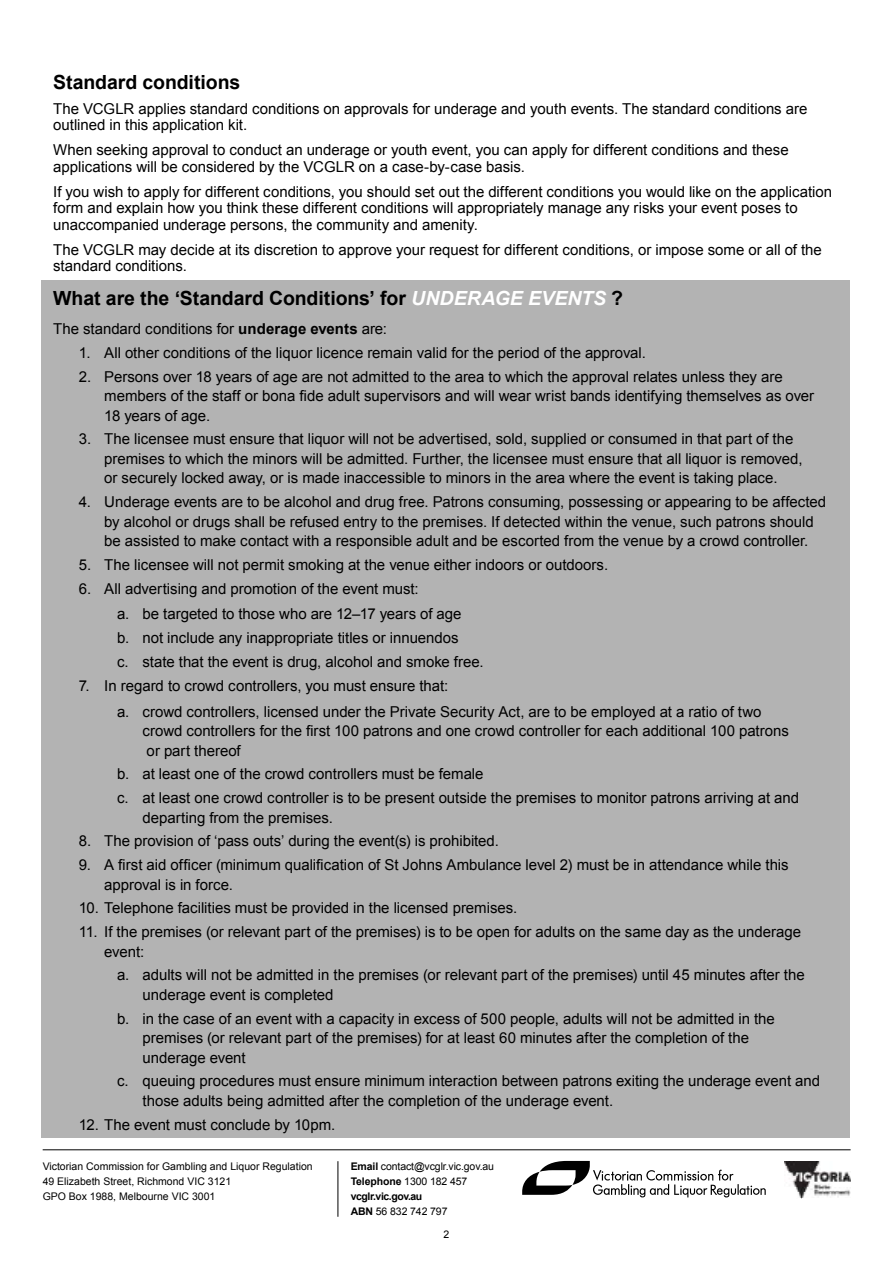
<style>
.page{position:relative;width:893px;height:1263px;background:#fff}
.page>*{position:absolute;margin:0;border:0;box-sizing:border-box;transform-origin:0 0}
.t1{font:700 19.5px "Arial";letter-spacing:-.005em;color:#000}
.t2{font:15px/19.5px "Arial";color:#000}
.t3{font:10.5px/15px "Arial";color:#000}
.s1{font-style:italic;color:#fff}
.s2{font-weight:700}
</style>
<div class="page">
<hr style="left:43px;top:1149px;width:808px;height:1px;background:#000">
<hr style="left:338px;top:1161px;width:1px;height:56px;background:#000">
<img style="left:785px;top:1161px;width:66px;height:38px">
<svg style="left:522px;top:1161px;width:244px;height:36px"></svg>
<div style="left:41px;top:280px;width:809px;height:857px;background:#b3b3b3"></div>
<h1 class="t1" style="left:53px;top:69px;width:189px">Standard conditions</h1>
<p class="t2" style="left:53px;top:100px;width:756px;line-height:16.5px">The VCGLR applies standard conditions on approvals for underage and youth events. The standard conditions are outlined in this application kit.</p>
<p class="t2" style="left:53px;top:142px;width:737px;line-height:16.5px">When seeking approval to conduct an underage or youth event, you can apply for different conditions and these applications will be considered by the VCGLR on a case-by-case basis.</p>
<p class="t2" style="left:53px;top:183px;width:780px;line-height:16.5px">If you wish to apply for different conditions, you should set out the different conditions you would like on the application form and explain how you think these different conditions will appropriately manage any risks your event poses to unaccompanied underage persons, the community and amenity.</p>
<p class="t2" style="left:53px;top:241px;width:770px;line-height:16.5px">The VCGLR may decide at its discretion to approve your request for different conditions, or impose some or all of the standard conditions.</p>
<h1 class="t1" style="left:53px;top:285px;width:571px">What are the ‘Standard Conditions’ for <span class="s1">UNDERAGE EVENTS</span> ?</h1>
<p class="t2" style="left:53px;top:319px;width:335px">The standard conditions for <span class="s2">underage events</span> are:</p>
<p class="t2" style="left:79px;top:343px;width:569px">1. All other conditions of the liquor licence remain valid for the period of the approval.</p>
<p class="t2" style="left:104px;top:367px;width:711px;text-indent:-26px">2. Persons over 18 years of age are not admitted to the area to which the approval relates unless they are members of the staff or bona fide adult supervisors and will wear wrist bands identifying themselves as over<br>18 years of age.</p>
<p class="t2" style="left:104px;top:429px;width:700px;text-indent:-26px">3. The licensee must ensure that liquor will not be advertised, sold, supplied or consumed in that part of the premises to which the minors will be admitted. Further, the licensee must ensure that all liquor is removed, or securely locked away, or is made inaccessible to minors in the area where the event is taking place.</p>
<p class="t2" style="left:104px;top:492px;width:723px;text-indent:-26px">4. Underage events are to be alcohol and drug free. Patrons consuming, possessing or appearing to be affected by alcohol or drugs shall be refused entry to the premises. If detected within the venue, such patrons should be assisted to make contact with a responsible adult and be escorted from the venue by a crowd controller.</p>
<p class="t2" style="left:79px;top:555px;width:531px">5. The licensee will not permit smoking at the venue either indoors or outdoors.</p>
<p class="t2" style="left:117px;top:575px;width:346px;line-height:25.8px;text-indent:-38px">6. All advertising and promotion of the event must:<br>a. be targeted to those who are 12–17 years of age</p>
<p class="t2" style="left:117px;top:626px;width:368px;line-height:23.7px">b. not include any inappropriate titles or innuendos<br>c. state that the event is drug, alcohol and smoke free.</p>
<p class="t2" style="left:117px;top:673px;width:646px;line-height:25.8px;text-indent:-38px">7. In regard to crowd controllers, you must ensure that:<br>a. crowd controllers, licensed under the Private Security Act, are to be employed at a ratio of two</p>
<p class="t2" style="left:143px;top:721px;width:648px">crowd controllers for the first 100 patrons and one crowd controller for each additional 100 patrons or part thereof</p>
<p class="t2" style="left:117px;top:762px;width:684px;line-height:23.7px">b. at least one of the crowd controllers must be female<br>c. at least one crowd controller is to be present outside the premises to monitor patrons arriving at and</p>
<p class="t2" style="left:143px;top:808px;width:192px">departing from the premises.</p>
<p class="t2" style="left:79px;top:831px;width:422px">8. The provision of ‘pass outs’ during the event(s) is prohibited.</p>
<p class="t2" style="left:104px;top:855px;width:686px;text-indent:-26px">9. A first aid officer (minimum qualification of St Johns Ambulance level 2) must be in attendance while this approval is in force.</p>
<p class="t2" style="left:79px;top:898px;width:440px">10. Telephone facilities must be provided in the licensed premises.</p>
<p class="t2" style="left:104px;top:922px;width:698px;text-indent:-26px">11. If the premises (or relevant part of the premises) is to be open for adults on the same day as the underage event:</p>
<p class="t2" style="left:143px;top:965px;width:664px;text-indent:-26px">a. adults will not be admitted in the premises (or relevant part of the premises) until 45 minutes after the underage event is completed</p>
<p class="t2" style="left:143px;top:1009px;width:634px;text-indent:-26px">b. in the case of an event with a capacity in excess of 500 people, adults will not be admitted in the premises (or relevant part of the premises) for at least 60 minutes after the completion of the underage event</p>
<p class="t2" style="left:143px;top:1071px;width:679px;text-indent:-26px">c. queuing procedures must ensure minimum interaction between patrons exiting the underage event and those adults being admitted after the completion of the underage event.</p>
<p class="t2" style="left:79px;top:1115px;width:258px">12. The event must conclude by 10pm.</p>
<p class="t3" style="left:43px;top:1159px;width:271px">Victorian Commission for Gambling and Liquor Regulation<br>49 Elizabeth Street, Richmond VIC 3121<br>GPO Box 1988, Melbourne VIC 3001</p>
<p class="t3" style="left:351px;top:1159px;width:145px"><span class="s2">Email</span> contact@vcglr.vic.gov.au<br><span class="s2">Telephone</span> 1300 182 457 <span class="s2">vcglr.vic.gov.au<br>ABN</span> 56 832 742 797</p>
<p class="t3" style="left:444px;top:1227px;width:7px">2</p>
</div>
